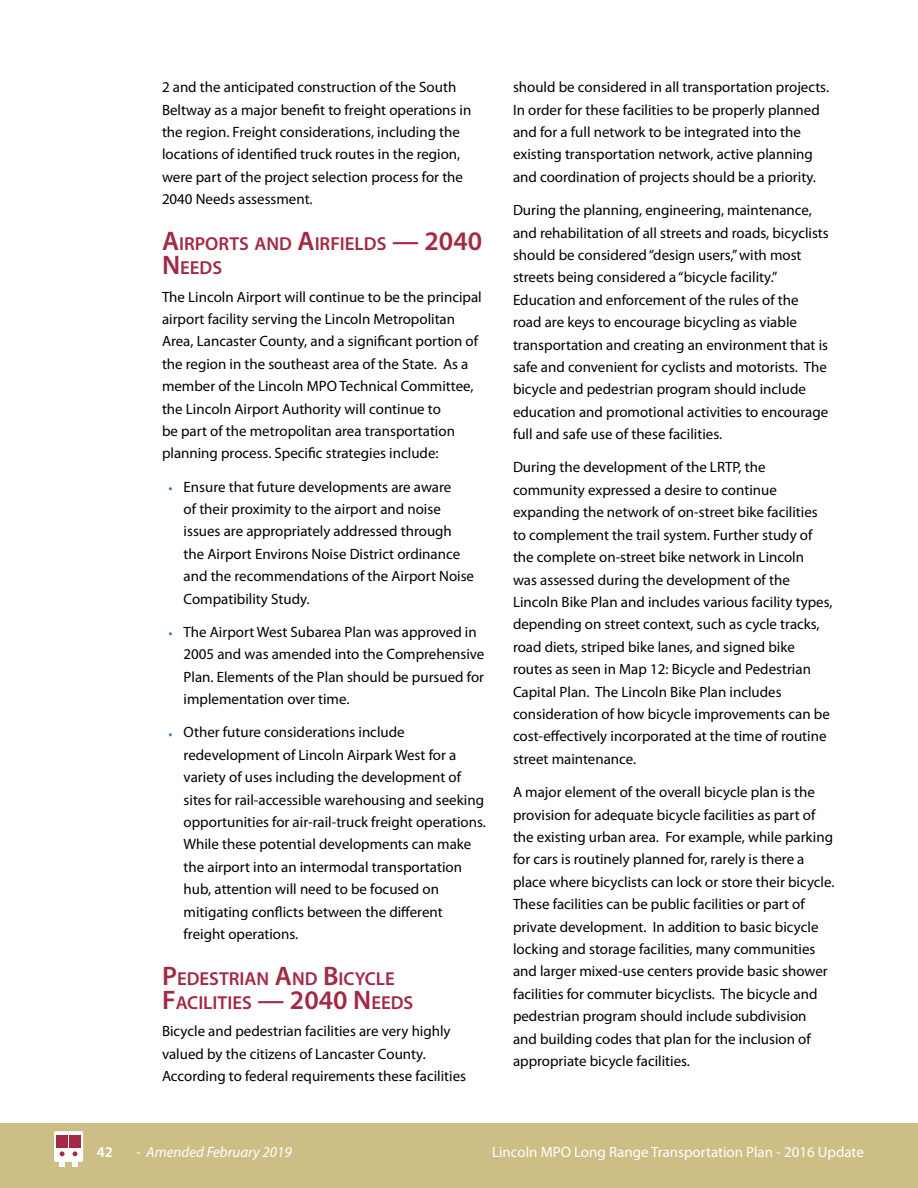
<style>
.page{position:relative;width:918px;height:1188px;background:#fff}
.page>*{position:absolute;margin:0;border:0;box-sizing:border-box;transform-origin:0 0}
.Heading_2{font:600 18.9px/23.9px "Myriad Pro";color:#a32945}
.t1{font:15px/22.4px "Myriad Pro";color:#000}
.t2{font:15px "Myriad Pro";color:#fff}
.Chapter_Footer_Date{font:italic 15px "Myriad Pro";color:#fff}
.t3{font:600 15px "Myriad Pro";color:#fff}
.s1{font-size:26.85px}
</style>
<div class="page">
<div style="left:0;top:1123px;width:918px;height:65px;background:#cdbe86"></div>
<svg style="left:54px;top:1131px;width:29px;height:31px"></svg>
<div style="left:57px;top:1136px;width:11px;height:12px;background:#a32945"></div>
<div style="left:70px;top:1136px;width:11px;height:12px;background:#a32945"></div>
<svg style="left:60px;top:1151px;width:5px;height:5px"></svg>
<svg style="left:73px;top:1151px;width:4px;height:5px"></svg>
<svg style="left:59px;top:1162px;width:6px;height:4px"></svg>
<svg style="left:72px;top:1162px;width:6px;height:4px"></svg>
<p class="t1" style="left:162px;top:76px;width:311px">2 and the anticipated construction of the South Beltway as a major benefit to freight operations in the region. Freight considerations, including the locations of identified truck routes in the region, were part of the project selection process for the 2040 Needs assessment.</p>
<p class="Heading_2" style="left:162px;top:231px;width:322px"><span class="s1">A</span>IRPORTS AND <span class="s1">A</span>IRFIELDS <span class="s1">— 2040<br>N</span> EEDS</p>
<p class="t1" style="left:162px;top:285px;width:321px">The Lincoln Airport will continue to be the principal airport facility serving the Lincoln Metropolitan Area, Lancaster County, and a significant portion of the region in the southeast area of the State. As a member of the Lincoln MPO Technical Committee, the Lincoln Airport Authority will continue to<br>be part of the metropolitan area transportation planning process. Specific strategies include:</p>
<p class="t1" style="left:184px;top:475px;width:292px">Ensure that future developments are aware<br>of their proximity to the airport and noise issues are appropriately addressed through the Airport Environs Noise District ordinance and the recommendations of the Airport Noise Compatibility Study.</p>
<p class="t1" style="left:184px;top:621px;width:302px">The Airport West Subarea Plan was approved in 2005 and was amended into the Comprehensive Plan. Elements of the Plan should be pursued for implementation over time.</p>
<p class="t1" style="left:184px;top:721px;width:304px">Other future considerations include redevelopment of Lincoln Airpark West for a variety of uses including the development of sites for rail-accessible warehousing and seeking opportunities for air-rail-truck freight operations.<br>While these potential developments can make the airport into an intermodal transportation hub, attention will need to be focused on mitigating conflicts between the different freight operations.</p>
<p class="Heading_2" style="left:162px;top:966px;width:253px"><span class="s1">P</span>EDESTRIAN <span class="s1">A</span>ND <span class="s1">B</span>ICYCLE<br><span class="s1">F</span>ACILITIES <span class="s1">— 2040 N</span> EEDS</p>
<p class="t1" style="left:162px;top:1020px;width:306px">Bicycle and pedestrian facilities are very highly valued by the citizens of Lancaster County.<br>According to federal requirements these facilities</p>
<p class="t1" style="left:513px;top:76px;width:318px">should be considered in all transportation projects.<br>In order for these facilities to be properly planned and for a full network to be integrated into the existing transportation network, active planning and coordination of projects should be a priority.</p>
<p class="t1" style="left:513px;top:199px;width:317px">During the planning, engineering, maintenance, and rehabilitation of all streets and roads, bicyclists should be considered “design users,” with most streets being considered a “bicycle facility.” Education and enforcement of the rules of the road are keys to encourage bicycling as viable transportation and creating an environment that is safe and convenient for cyclists and motorists. The bicycle and pedestrian program should include education and promotional activities to encourage full and safe use of these facilities.</p>
<p class="t1" style="left:513px;top:456px;width:321px">During the development of the LRTP, the community expressed a desire to continue expanding the network of on-street bike facilities to complement the trail system. Further study of the complete on-street bike network in Lincoln<br>was assessed during the development of the Lincoln Bike Plan and includes various facility types, depending on street context, such as cycle tracks, road diets, striped bike lanes, and signed bike routes as seen in Map 12: Bicycle and Pedestrian Capital Plan. The Lincoln Bike Plan includes consideration of how bicycle improvements can be cost-effectively incorporated at the time of routine street maintenance.</p>
<p class="t1" style="left:513px;top:781px;width:323px">A major element of the overall bicycle plan is the provision for adequate bicycle facilities as part of the existing urban area. For example, while parking for cars is routinely planned for, rarely is there a place where bicyclists can lock or store their bicycle.<br>These facilities can be public facilities or part of private development. In addition to basic bicycle locking and storage facilities, many communities and larger mixed-use centers provide basic shower facilities for commuter bicyclists. The bicycle and pedestrian program should include subdivision<br>and building codes that plan for the inclusion of appropriate bicycle facilities.</p>
<p class="Chapter_Footer_Date" style="left:136px;top:1142px;width:157px">- Amended February 2019</p>
<p class="t3" style="left:97px;top:1143px;width:18px">42</p>
<p class="t2" style="left:492px;top:1143px;width:373px">Lincoln MPO Long Range Transportation Plan - 2016 Update</p>
</div>
